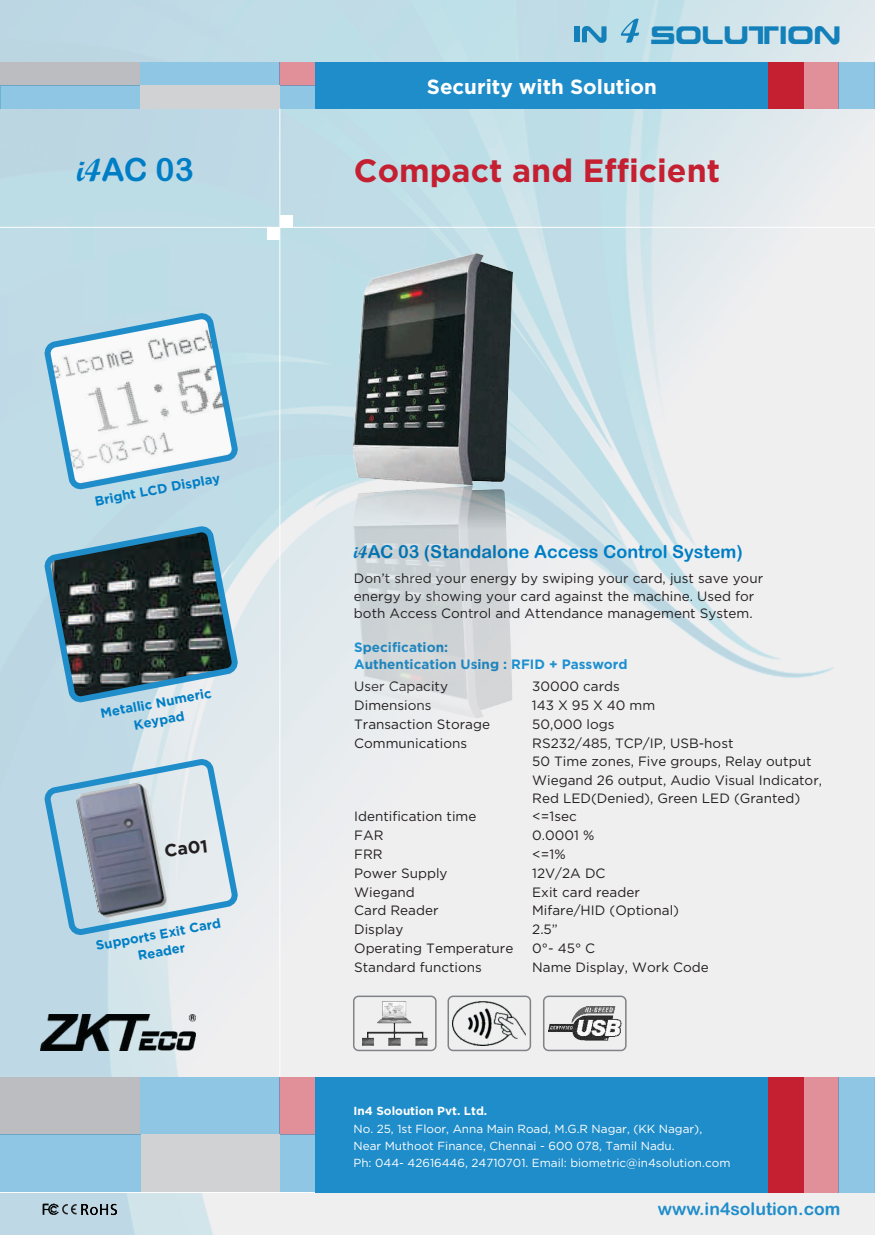
<style>
.page{position:relative;width:875px;height:1235px;background:#fff}
.page>*{position:absolute;margin:0;border:0;box-sizing:border-box;transform-origin:0 0}
.t1{font:700 32.25px "Gotham";color:#c42032}
.t2{font:32.1px "Arial Rounded MT Bold";color:#007ec5}
.t3{font:25.2px "Earth Normal";color:#1380ba}
.t4{font:700 20.55px "Gotham";color:#fff}
.t5{font:18px "Arial Rounded MT Bold";color:#007ec5}
.t6{font:17.55px "Arial Rounded MT Bold";color:#1f8dca}
.t7{font:700 17.55px "Gotham";color:#231f20}
.t8{font:13.5px/17.4px "Gotham";color:#231f20}
.t9{font:700 13.5px/17.9px "Gotham";color:#1d90d0}
.t10{font:700 13.2px/17.5px "Gotham";color:#007ec5;text-align:center}
.t11{font:11.7px/17.4px "Gotham";color:#fff}
.t12{font:700 11.7px "Gotham";color:#fff}
.s1{font-family:"Script MT Bold";font-weight:700}
</style>
<div class="page">
<img style="left:0;top:0;width:874px;height:1234px">
<div style="left:767px;top:1076px;width:36px;height:116px;background:#c42032"></div>
<div style="left:803px;top:1076px;width:35px;height:116px;background:#e18f98"></div>
<div style="left:838px;top:1076px;width:36px;height:116px;background:#8fc6e4"></div>
<div style="left:315px;top:1076px;width:452px;height:116px;background:#1f8dca"></div>
<div style="left:280px;top:1076px;width:35px;height:58px;background:#e18f98"></div>
<div style="left:280px;top:1134px;width:35px;height:58px;background:#8fc6e4"></div>
<div style="left:140px;top:1076px;width:140px;height:58px;background:#8fc6e4"></div>
<div style="left:0;top:1076px;width:140px;height:58px;background:#bcbdc0"></div>
<div style="left:141px;top:1134px;width:139px;height:58px;background:#d1d2d4"></div>
<div style="left:0;top:1134px;width:141px;height:58px;background:#8fc6e4"></div>
<div style="left:767px;top:62px;width:36px;height:46px;background:#c42032"></div>
<div style="left:803px;top:62px;width:35px;height:46px;background:#e18f98"></div>
<div style="left:838px;top:62px;width:36px;height:46px;background:#8fc6e4"></div>
<div style="left:315px;top:62px;width:452px;height:46px;background:#1f8dca"></div>
<div style="left:280px;top:62px;width:35px;height:23px;background:#e18f98"></div>
<div style="left:280px;top:85px;width:35px;height:23px;background:#8fc6e4"></div>
<div style="left:140px;top:62px;width:140px;height:23px;background:#8fc6e4"></div>
<div style="left:0;top:62px;width:140px;height:23px;background:#bcbdc0"></div>
<div style="left:140px;top:85px;width:140px;height:23px;background:#d1d2d4"></div>
<div style="left:0;top:85px;width:140px;height:23px;background:#8fc6e4"></div>
<hr style="left:0;top:227px;width:874px;height:1px;background:#fff">
<hr style="left:279px;top:108px;width:1px;height:968px;background:#fff">
<div style="left:267px;top:227px;width:13px;height:13px;background:#fff"></div>
<div style="left:280px;top:215px;width:12px;height:12px;background:#fff"></div>
<svg style="left:40px;top:754px;width:202px;height:185px;background:#acc2d0"></svg>
<svg style="left:40px;top:308px;width:202px;height:186px"></svg>
<img style="left:40px;top:1014px;width:155px;height:36px">
<img style="left:353px;top:253px;width:159px;height:465px">
<img style="left:362px;top:1001px;width:65px;height:44px">
<div style="left:353px;top:995px;width:83px;height:56px;border:2px solid #808285;border-radius:5px"></div>
<div style="left:447px;top:995px;width:84px;height:56px;border:2px solid #808285;border-radius:5px"></div>
<img style="left:452px;top:1001px;width:74px;height:44px">
<div style="left:543px;top:995px;width:83px;height:56px;border:2px solid #808285;border-radius:5px"></div>
<img style="left:548px;top:1006px;width:73px;height:34px">
<img style="left:43px;top:1203px;width:16px;height:12px">
<img style="left:80px;top:1201px;width:38px;height:16px">
<svg style="left:62px;top:1203px;width:15px;height:11px"></svg>
<div style="left:574px;top:26px;width:5px;height:16px;background:#1380ba"></div>
<svg style="left:582px;top:26px;width:24px;height:17px"></svg>
<svg style="left:620px;top:19px;width:19px;height:24px"></svg>
<svg style="left:40px;top:521px;width:202px;height:186px;background:#61777f"></svg>
<h2 class="t2" style="left:77px;top:158px;width:118px"><span class="s1">i4</span>AC 03</h2>
<p class="t10" style="left:93px;top:493px;width:129px;rotate:-11deg">Bright LCD Display</p>
<p class="t10" style="left:99px;top:706px;width:114px;rotate:-11deg">Metallic Numeric<br>Keypad</p>
<p class="t7" style="left:164px;top:844px;width:45px;rotate:-7deg">Ca01</p>
<p class="t10" style="left:95px;top:938px;width:128px;rotate:-11deg">Supports Exit Card<br>Reader</p>
<h3 class="t3" style="left:650px;top:26px;width:192px">SOLUTION</h3>
<h3 class="t4" style="left:427px;top:79px;width:231px">Security with Solution</h3>
<h1 class="t1" style="left:354px;top:158px;width:367px">Compact and Efficient</h1>
<h3 class="t5" style="left:354px;top:545px;width:390px"><span class="s1">i4</span>AC 03 (Standalone Access Control System)</h3>
<p class="t8" style="left:354px;top:571px;width:410px">Don’t shred your energy by swiping your card, just save your energy by showing your card against the machine. Used for both Access Control and Attendance management System.</p>
<p class="t9" style="left:354px;top:638px;width:275px">Specification:<br>Authentication Using : RFID + Password</p>
<p class="t8" style="left:354px;top:678px;width:95px">User Capacity</p>
<p class="t8" style="left:532px;top:678px;width:89px">30000 cards</p>
<p class="t8" style="left:354px;top:697px;width:79px">Dimensions</p>
<p class="t8" style="left:531px;top:697px;width:125px">143 X 95 X 40 mm</p>
<p class="t8" style="left:354px;top:716px;width:137px">Transaction Storage</p>
<p class="t8" style="left:532px;top:716px;width:84px">50,000 logs</p>
<p class="t8" style="left:354px;top:735px;width:114px">Communications</p>
<p class="t8" style="left:532px;top:734px;width:291px;line-height:18.8px">RS232/485, TCP/IP, USB-host<br>50 Time zones, Five groups, Relay output<br>Wiegand 26 output, Audio Visual Indicator,</p>
<p class="t8" style="left:532px;top:790px;width:269px">Red LED(Denied), Green LED (Granted)</p>
<p class="t8" style="left:354px;top:808px;width:124px">Identification time</p>
<p class="t8" style="left:532px;top:808px;width:46px">&lt;=1sec</p>
<p class="t8" style="left:354px;top:827px;width:31px">FAR</p>
<p class="t8" style="left:532px;top:827px;width:64px">0.0001 %</p>
<p class="t8" style="left:354px;top:846px;width:30px">FRR</p>
<p class="t8" style="left:532px;top:846px;width:35px">&lt;=1%</p>
<p class="t8" style="left:354px;top:865px;width:95px">Power Supply</p>
<p class="t8" style="left:532px;top:865px;width:75px">12V/2A DC</p>
<p class="t8" style="left:354px;top:884px;width:62px">Wiegand</p>
<p class="t8" style="left:532px;top:884px;width:109px">Exit card reader</p>
<p class="t8" style="left:354px;top:902px;width:86px">Card Reader</p>
<p class="t8" style="left:532px;top:902px;width:148px">Mifare/HID (Optional)</p>
<p class="t8" style="left:354px;top:921px;width:51px">Display</p>
<p class="t8" style="left:532px;top:921px;width:27px">2.5”</p>
<p class="t8" style="left:354px;top:940px;width:161px">Operating Temperature</p>
<p class="t8" style="left:532px;top:940px;width:64px">0°- 45° C</p>
<p class="t8" style="left:354px;top:959px;width:129px">Standard functions</p>
<p class="t8" style="left:532px;top:959px;width:178px">Name Display, Work Code</p>
<p class="t12" style="left:353px;top:1106px;width:135px">In4 Soloution Pvt. Ltd.</p>
<p class="t11" style="left:353px;top:1120px;width:378px">No. 25, 1st Floor, Anna Main Road, M.G.R Nagar, (KK Nagar),<br>Near Muthoot Finance, Chennai - 600 078, Tamil Nadu.<br>Ph: 044- 42616446, 24710701. Email: biometric@in4solution.com</p>
<p class="t6" style="left:657px;top:1202px;width:184px">www.in4solution.com</p>
</div>
